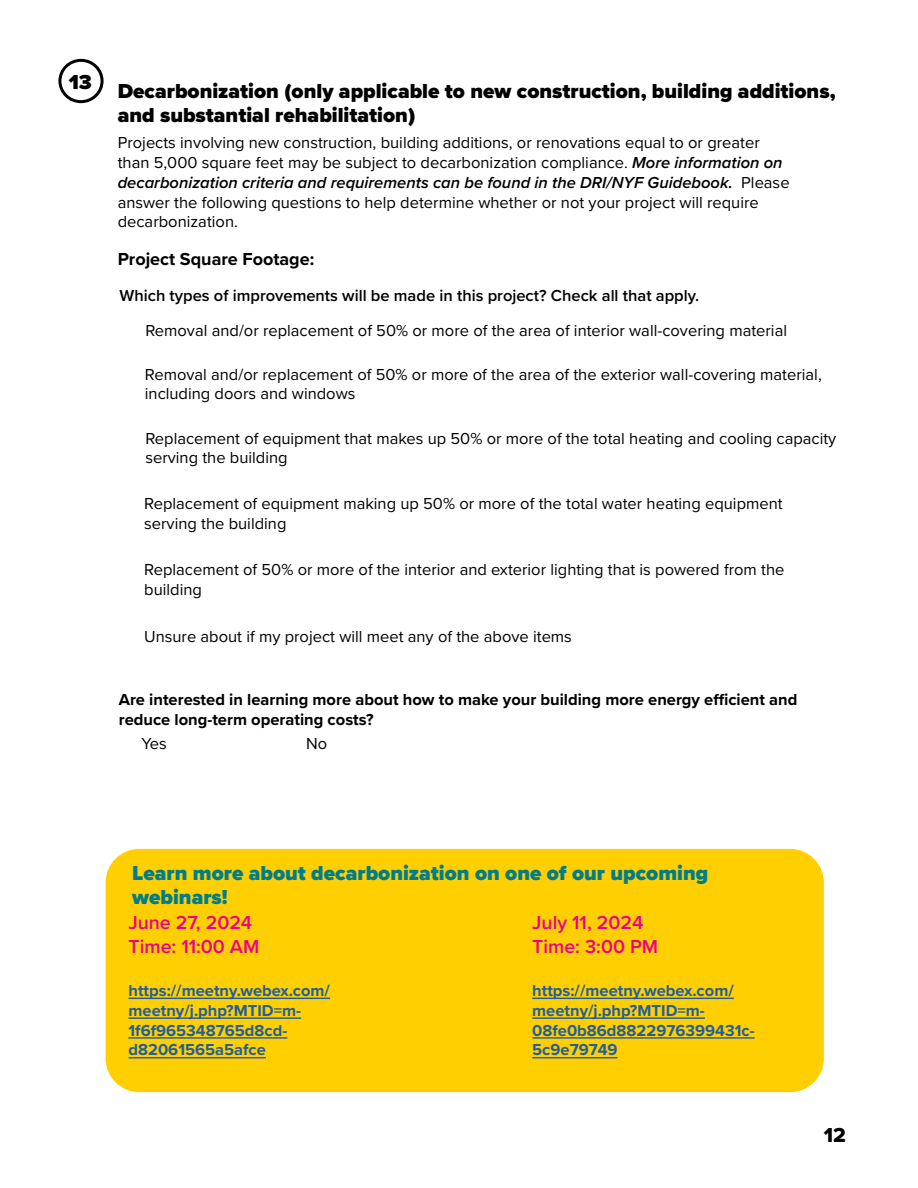
<style>
.page{position:relative;width:918px;height:1188px;background:#fff}
.page>*{position:absolute;margin:0;border:0;box-sizing:border-box;transform-origin:0 0}
.t1{font:900 21px/24px "Proxima Nova";color:#000}
.t2{font:900 21px/24px "Proxima Nova";color:#007d89}
.t3{font:21px "Proxima Nova Extrabld";color:#000}
.t4{font:600 19.5px/23.4px "Proxima Nova";color:#ec008c}
.t5{font:700 18px "Proxima Nova";color:#000}
.t6{font:16.5px/19.8px "Proxima Nova";color:#000}
.t7{font:700 16.5px/19.8px "Proxima Nova";color:#215e9e}
.t8{font:700 16.5px/19.8px "Proxima Nova";color:#000}
.t9{font:600 16.5px "Proxima Nova";color:#000}
.s1{font-weight:600;font-style:italic}
</style>
<div class="page">
<div style="left:58px;top:59px;width:46px;height:44px;border:3px solid #000;border-radius:50%"></div>
<div style="left:106px;top:849px;width:718px;height:243px;background:#ffcf01;border-radius:34px"></div>
<hr style="left:129px;top:998px;width:201px;height:1px;background:#215e9e">
<hr style="left:129px;top:1017px;width:172px;height:2px;background:#215e9e">
<hr style="left:129px;top:1037px;width:158px;height:2px;background:#215e9e">
<hr style="left:129px;top:1057px;width:137px;height:1px;background:#215e9e">
<hr style="left:532px;top:998px;width:202px;height:1px;background:#215e9e">
<hr style="left:532px;top:1017px;width:173px;height:2px;background:#215e9e">
<hr style="left:532px;top:1037px;width:223px;height:2px;background:#215e9e">
<hr style="left:532px;top:1057px;width:86px;height:1px;background:#215e9e">
<p class="t1" style="left:69px;top:70px;width:25px">13</p>
<p class="t1" style="left:118px;top:78px;width:719px">Decarbonization (only applicable to new construction, building additions, and substantial rehabilitation)</p>
<p class="t6" style="left:118px;top:132px;width:673px">Projects involving new construction, building additions, or renovations equal to or greater than 5,000 square feet may be subject to decarbonization compliance. <span class="s1">More information on decarbonization criteria and requirements can be found in the DRI/NYF Guidebook.</span> Please answer the following questions to help determine whether or not your project will require decarbonization.</p>
<p class="t5" style="left:118px;top:245px;width:198px">Project Square Footage:</p>
<p class="t9" style="left:120px;top:283px;width:581px">Which types of improvements will be made in this project? Check all that apply.</p>
<p class="t6" style="left:145px;top:320px;width:643px">Removal and/or replacement of 50% or more of the area of interior wall-covering material</p>
<p class="t6" style="left:145px;top:364px;width:678px">Removal and/or replacement of 50% or more of the area of the exterior wall-covering material, including doors and windows</p>
<p class="t6" style="left:145px;top:428px;width:693px">Replacement of equipment that makes up 50% or more of the total heating and cooling capacity serving the building</p>
<p class="t6" style="left:144px;top:493px;width:640px">Replacement of equipment making up 50% or more of the total water heating equipment serving the building</p>
<p class="t6" style="left:144px;top:559px;width:642px">Replacement of 50% or more of the interior and exterior lighting that is powered from the building</p>
<p class="t6" style="left:144px;top:626px;width:429px">Unsure about if my project will meet any of the above items</p>
<p class="t8" style="left:119px;top:689px;width:680px">Are interested in learning more about how to make your building more energy efficient and reduce long-term operating costs?</p>
<p class="t6" style="left:142px;top:733px;width:27px">Yes</p>
<p class="t6" style="left:306px;top:733px;width:23px">No</p>
<p class="t2" style="left:132px;top:860px;width:578px">Learn more about decarbonization on one of our upcoming webinars!</p>
<p class="t4" style="left:129px;top:911px;width:132px">June 27, 2024<br>Time: 11:00 AM</p>
<p class="t7" style="left:129px;top:980px;width:203px">https://meetny.webex.com/ meetny/j.php?MTID=m-<br>1f6f965348765d8cd&shy;d82061565a5afce</p>
<p class="t4" style="left:532px;top:911px;width:127px">July 11, 2024<br>Time: 3:00 PM</p>
<p class="t7" style="left:532px;top:980px;width:224px">https://meetny.webex.com/ meetny/j.php?MTID=m-<br>08fe0b86d8822976399431c-<br>5c9e79749</p>
<p class="t3" style="left:824px;top:1119px;width:24px">12</p>
</div>
